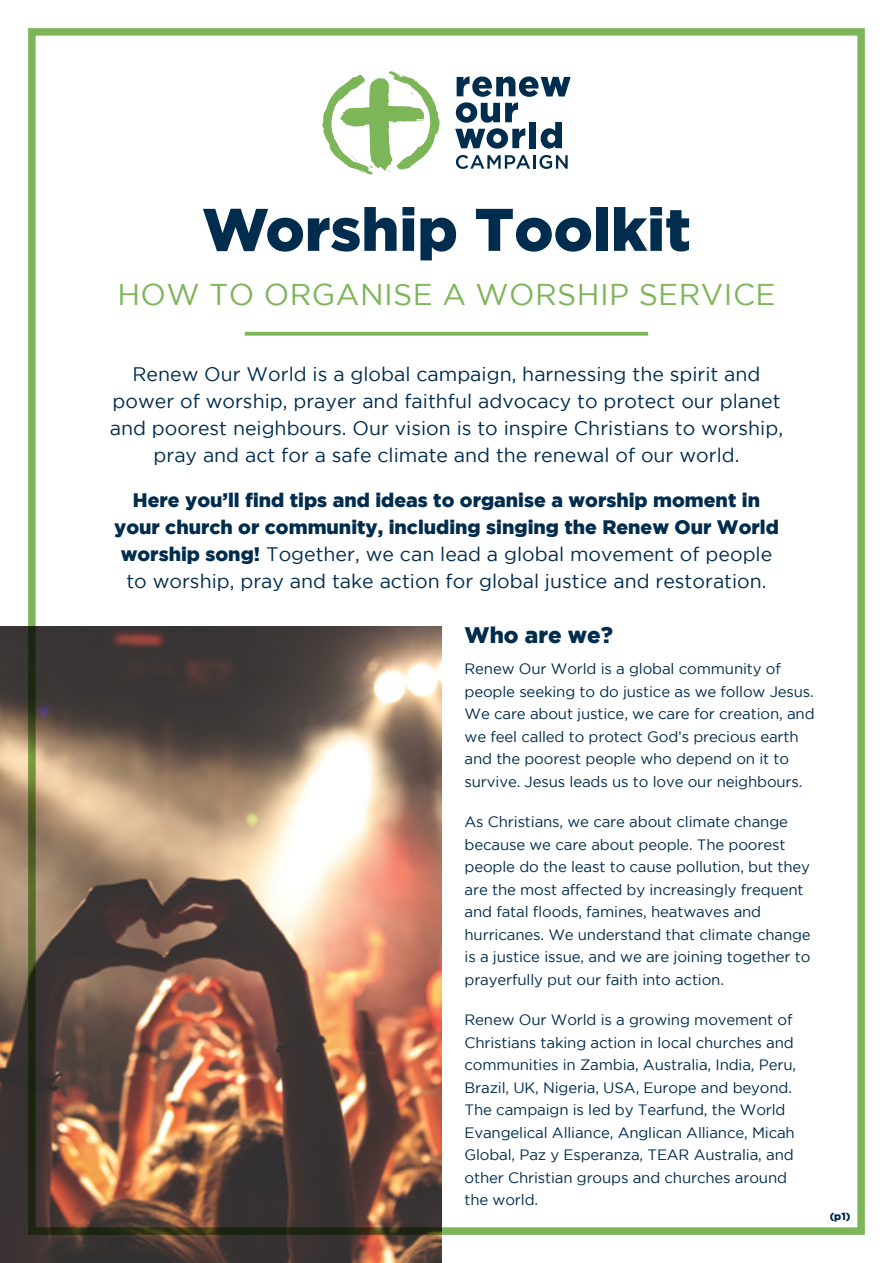
<style>
.page{position:relative;width:893px;height:1263px;background:#fff}
.page>*{position:absolute;margin:0;border:0;box-sizing:border-box;transform-origin:0 0}
.t1{font:900 60px "Gotham";color:#002c4d}
.t2{font:30px "Gotham";letter-spacing:.015em;color:#7db559}
.t3{font:900 22.5px "Gotham";color:#002c4d}
.t4{font:19.5px/27px "Gotham";color:#002c4d;text-align:center}
.t5{font:900 19.5px/27px "Gotham";color:#002c4d;text-align:center}
.t6{font:15px/22.5px "Gotham";letter-spacing:-.01em;color:#002c4d}
.t7{font:900 10.5px "Gotham";color:#002c4d}
.s1{font-weight:400}
</style>
<div class="page">
<div style="left:28px;top:28px;width:837px;height:1207px;border:8px solid #7db559"></div>
<img style="left:0;top:626px;width:441px;height:637px">
<svg style="left:455px;top:76px;width:116px;height:73px"></svg>
<svg style="left:456px;top:155px;width:74px;height:14px"></svg>
<hr style="left:533px;top:155px;width:3px;height:14px;background:#002c4d">
<svg style="left:539px;top:155px;width:29px;height:14px"></svg>
<svg style="left:322px;top:71px;width:118px;height:103px"></svg>
<svg style="left:245px;top:332px;width:403px;height:4px;background:#89bc69"></svg>
<h1 class="t1" style="left:202px;top:195px;width:490px">Worship Toolkit</h1>
<h2 class="t2" style="left:117px;top:278px;width:660px">HOW TO ORGANISE A WORSHIP SERVICE</h2>
<p class="t4" style="left:110px;top:361px;width:675px">Renew Our World is a global campaign, harnessing the spirit and power of worship, prayer and faithful advocacy to protect our planet and poorest neighbours. Our vision is to inspire Christians to worship, pray and act for a safe climate and the renewal of our world.</p>
<p class="t5" style="left:114px;top:486px;width:666px">Here you’ll find tips and ideas to organise a worship moment in your church or community, including singing the Renew Our World worship song! <span class="s1">Together, we can lead a global movement of people to worship, pray and take action for global justice and restoration.</span></p>
<h3 class="t3" style="left:465px;top:622px;width:150px">Who are we?</h3>
<p class="t6" style="left:465px;top:657px;width:352px">Renew Our World is a global community of people seeking to do justice as we follow Jesus.<br>We care about justice, we care for creation, and we feel called to protect God’s precious earth and the poorest people who depend on it to survive. Jesus leads us to love our neighbours.</p>
<p class="t6" style="left:465px;top:810px;width:348px">As Christians, we care about climate change because we care about people. The poorest people do the least to cause pollution, but they are the most affected by increasingly frequent and fatal floods, famines, heatwaves and hurricanes. We understand that climate change is a justice issue, and we are joining together to prayerfully put our faith into action.</p>
<p class="t6" style="left:465px;top:1008px;width:333px">Renew Our World is a growing movement of Christians taking action in local churches and communities in Zambia, Australia, India, Peru, Brazil, UK, Nigeria, USA, Europe and beyond.<br>The campaign is led by Tearfund, the World Evangelical Alliance, Anglican Alliance, Micah Global, Paz y Esperanza, TEAR Australia, and other Christian groups and churches around the world.</p>
<p class="t7" style="left:830px;top:1210px;width:22px">(p1)</p>
</div>
